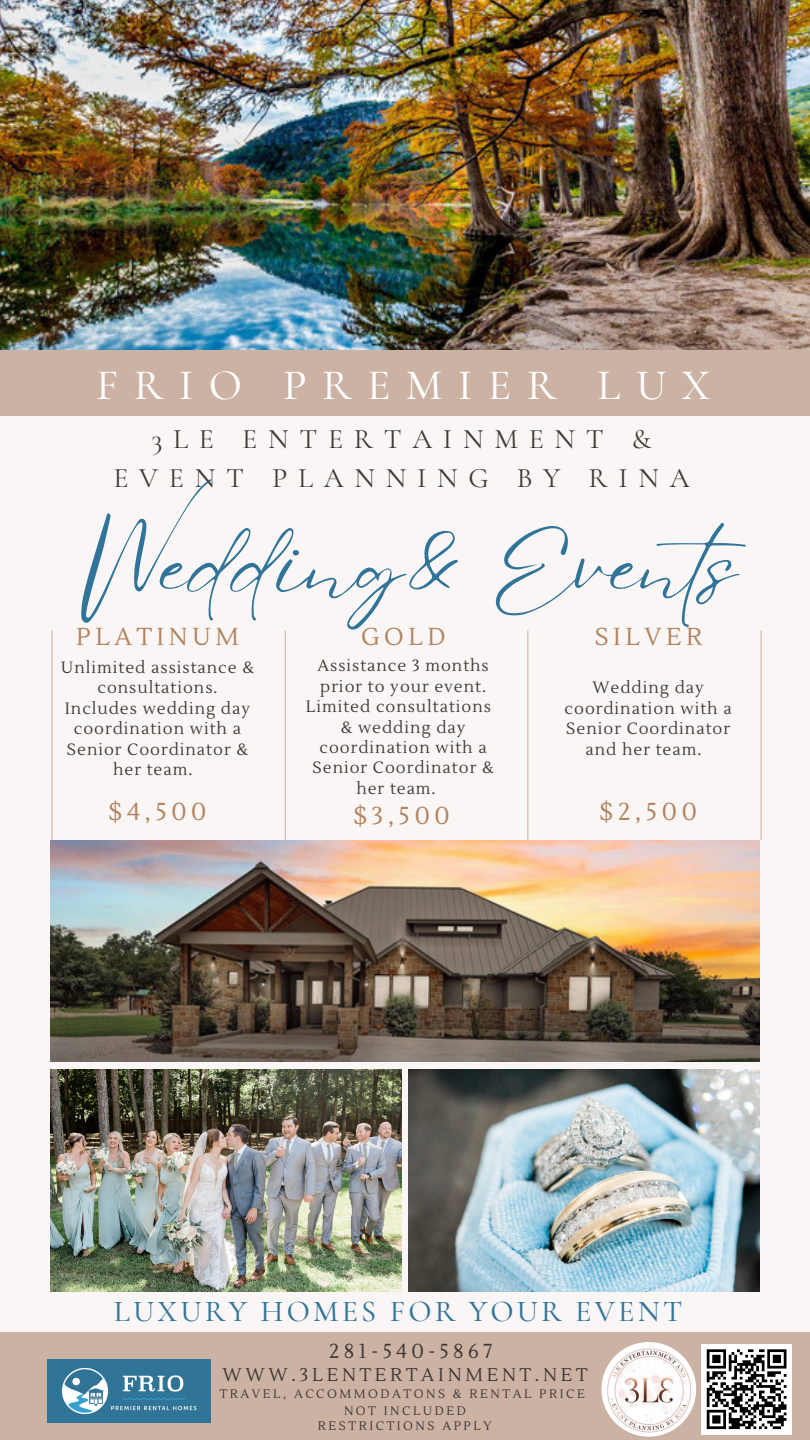
<style>
.page{position:relative;width:810px;height:1440px;background:#faf6f5}
.page>*{position:absolute;margin:0;border:0;box-sizing:border-box;transform-origin:0 0}
.t1{font:92.8px "Eyesome Script";color:#317499}
.t2{font:500 43.5px "Cormorant Garamond";letter-spacing:.355em;color:#fff}
.t3{font:500 30.3px "Cormorant Garamond";letter-spacing:.105em;color:#317499}
.t4{font:28.3px/39px "Cormorant Garamond";letter-spacing:.38em;color:#403737;text-align:center}
.t5{font:24.5px "Lustria";letter-spacing:.185em;color:#b1825e}
.t6{font:20.2px "Lustria";letter-spacing:.205em;color:#403737}
.t7{font:18.3px "Lustria";letter-spacing:.205em;color:#403737}
.t8{font:16.3px/20.4px "Lustria";letter-spacing:.06em;color:#403737;text-align:center}
.t9{font:12.3px "Lustria";letter-spacing:.205em;color:#403737}
</style>
<div class="page">
<img style="left:50px;top:840px;width:710px;height:222px">
<img style="left:409px;top:1069px;width:351px;height:222px">
<img style="left:50px;top:1069px;width:351px;height:222px">
<div style="left:0;top:1332px;width:810px;height:108px;background:#cbb2a3"></div>
<hr style="left:52px;top:630px;width:1px;height:210px;background:#cbb2a3">
<hr style="left:528px;top:630px;width:1px;height:210px;background:#cbb2a3">
<hr style="left:285px;top:630px;width:1px;height:210px;background:#cbb2a3">
<hr style="left:761px;top:630px;width:1px;height:210px;background:#cbb2a3">
<img style="left:0;top:0;width:810px;height:351px">
<div style="left:0;top:351px;width:810px;height:65px;background:#cbb2a3"></div>
<img style="left:48px;top:1359px;width:163px;height:64px">
<img style="left:601px;top:1342px;width:95px;height:95px;border-radius:50%">
<div style="left:701px;top:1344px;width:91px;height:91px;background:#fff"></div>
<svg style="left:706px;top:1349px;width:81px;height:81px"></svg>
<p class="t2" style="left:96px;top:359px;width:615px">FRIO PREMIER LUX</p>
<p class="t4" style="left:113px;top:419px;width:578px">3LE ENTERTAINMENT &amp;<br>EVENT PLANNING BY RINA</p>
<p class="t1" style="left:77px;top:504px;width:706px">Wedding&amp; Events</p>
<p class="t5" style="left:595px;top:622px;width:109px">SILVER</p>
<p class="t5" style="left:76px;top:622px;width:164px">PLATINUM</p>
<p class="t5" style="left:361px;top:622px;width:86px">GOLD</p>
<p class="t8" style="left:61px;top:658px;width:195px">Unlimited assistance &amp; consultations.<br>Includes wedding day coordination with a<br>Senior Coordinator &amp; her team.</p>
<p class="t8" style="left:306px;top:656px;width:189px">Assistance 3 months prior to your event.<br>Limited consultations &amp; wedding day coordination with a<br>Senior Coordinator &amp; her team.</p>
<p class="t8" style="left:565px;top:678px;width:169px">Wedding day coordination with a<br>Senior Coordinator and her team.</p>
<p class="t5" style="left:109px;top:797px;width:99px">$4,500</p>
<p class="t5" style="left:353px;top:800px;width:98px">$3,500</p>
<p class="t5" style="left:599px;top:797px;width:99px">$2,500</p>
<p class="t3" style="left:114px;top:1293px;width:570px">LUXURY HOMES FOR YOUR EVENT</p>
<p class="t6" style="left:329px;top:1339px;width:165px">281-540-5867</p>
<p class="t7" style="left:222px;top:1364px;width:366px">WWW.3LENTERTAINMENT.NET</p>
<p class="t9" style="left:318px;top:1419px;width:176px">RESTRICTIONS APPLY</p>
<p class="t9" style="left:220px;top:1386px;width:367px">TRAVEL, ACCOMMODATONS &amp; RENTAL PRICE</p>
<p class="t9" style="left:344px;top:1403px;width:123px">NOT INCLUDED</p>
</div>
